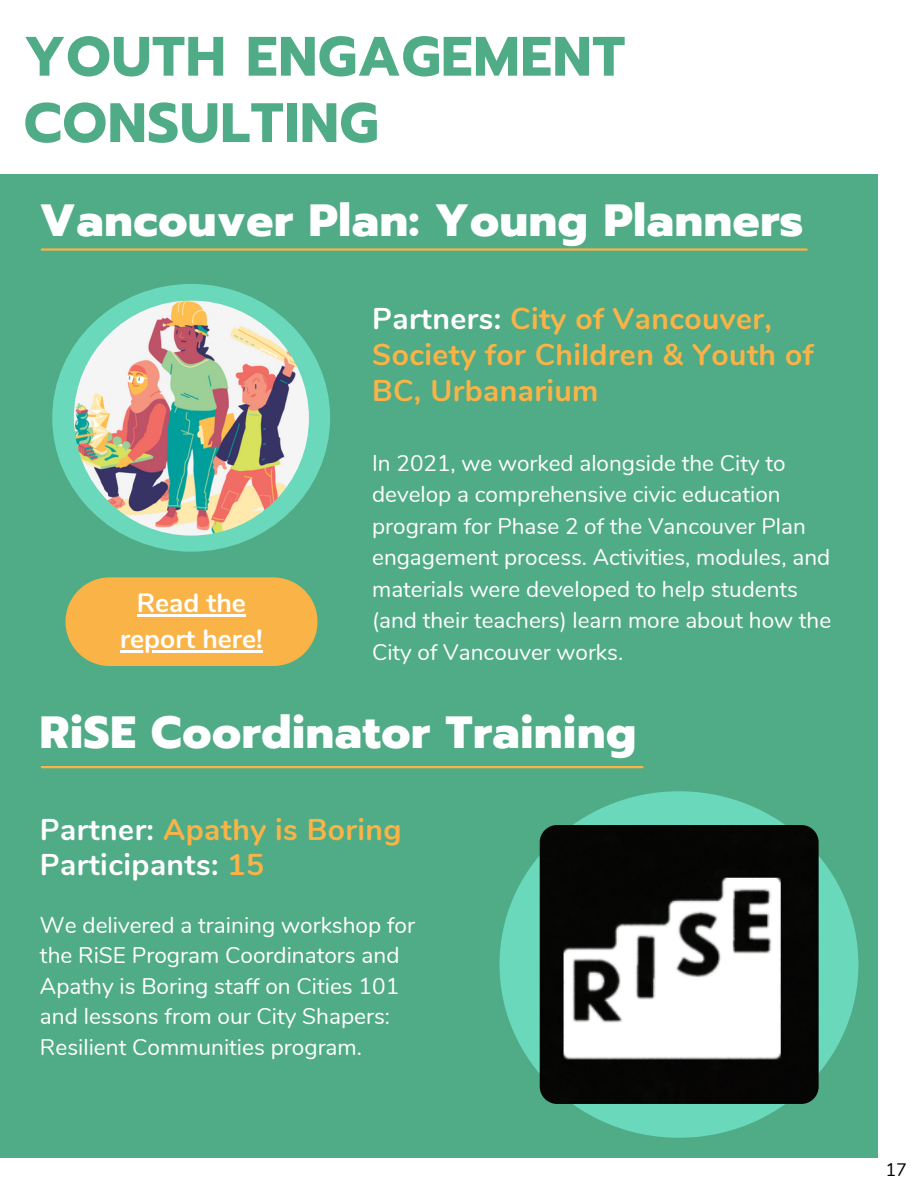
<style>
.page{position:relative;width:918px;height:1188px;background:#fff}
.page>*{position:absolute;margin:0;border:0;box-sizing:border-box;transform-origin:0 0}
.t1{font:700 55.5px/66.3px "Prompt";letter-spacing:.015em;color:#50ac87}
.t2{font:800 45px "Prompt";letter-spacing:.015em;color:#fff}
.t3{font:700 30px/36px "Nunito";letter-spacing:.015em;color:#f9b347}
.t4{font:700 30px/34.8px "Nunito";letter-spacing:.015em;color:#fff}
.t5{font:700 26.4px/36.5px "Nunito";color:#fff;text-align:center}
.t6{font:22.65px/30.5px "Nunito";color:#fff}
.t7{font:22.5px/31.5px "Nunito";color:#fff}
.t8{font:18px "Nunito";color:#000}
.s1{color:#fff}
.s2{color:#f9b347}
</style>
<div class="page">
<div style="left:0;top:174px;width:877px;height:984px;background:#50ac87"></div>
<hr style="left:42px;top:766px;width:600px;height:2px;background:#f9b347">
<div style="left:500px;top:791px;width:358px;height:347px;background:#6ad8ba;border-radius:50%"></div>
<img style="left:540px;top:825px;width:279px;height:279px;border-radius:17px">
<div style="left:52px;top:284px;width:278px;height:268px;background:#6ad8ba;border-radius:50%"></div>
<img style="left:74px;top:301px;width:235px;height:235px;border-radius:50%">
<div style="left:66px;top:577px;width:252px;height:89px;background:#f9b347;border-radius:44px"></div>
<hr style="left:137px;top:614px;width:109px;height:2px;background:#fff">
<hr style="left:120px;top:650px;width:143px;height:2px;background:#fff">
<hr style="left:42px;top:248px;width:765px;height:3px;background:#f9b347">
<h1 class="t1" style="left:24px;top:24px;width:603px">YOUTH ENGAGEMENT<br>CONSULTING</h1>
<h2 class="t2" style="left:40px;top:187px;width:765px">Vancouver Plan: Young Planners</h2>
<p class="t5" style="left:120px;top:585px;width:144px">Read the report here!</p>
<h3 class="t3" style="left:372px;top:301px;width:443px"><span class="s1">Partners:</span> City of Vancouver,<br>Society for Children &amp; Youth of<br>BC, Urbanarium</h3>
<p class="t7" style="left:372px;top:448px;width:461px">In 2021, we worked alongside the City to develop a comprehensive civic education program for Phase 2 of the Vancouver Plan engagement process. Activities, modules, and materials were developed to help students (and their teachers) learn more about how the City of Vancouver works.</p>
<h2 class="t2" style="left:40px;top:699px;width:598px">RiSE Coordinator Training</h2>
<h3 class="t4" style="left:40px;top:812px;width:363px">Partner: <span class="s2">Apathy is Boring<br></span>Participants: <span class="s2">15</span></h3>
<p class="t6" style="left:40px;top:910px;width:377px">We delivered a training workshop for the RiSE Program Coordinators and Apathy is Boring staff on Cities 101 and lessons from our City Shapers:<br>Resilient Communities program.</p>
<p class="t8" style="left:885px;top:1158px;width:23px">17</p>
</div>
